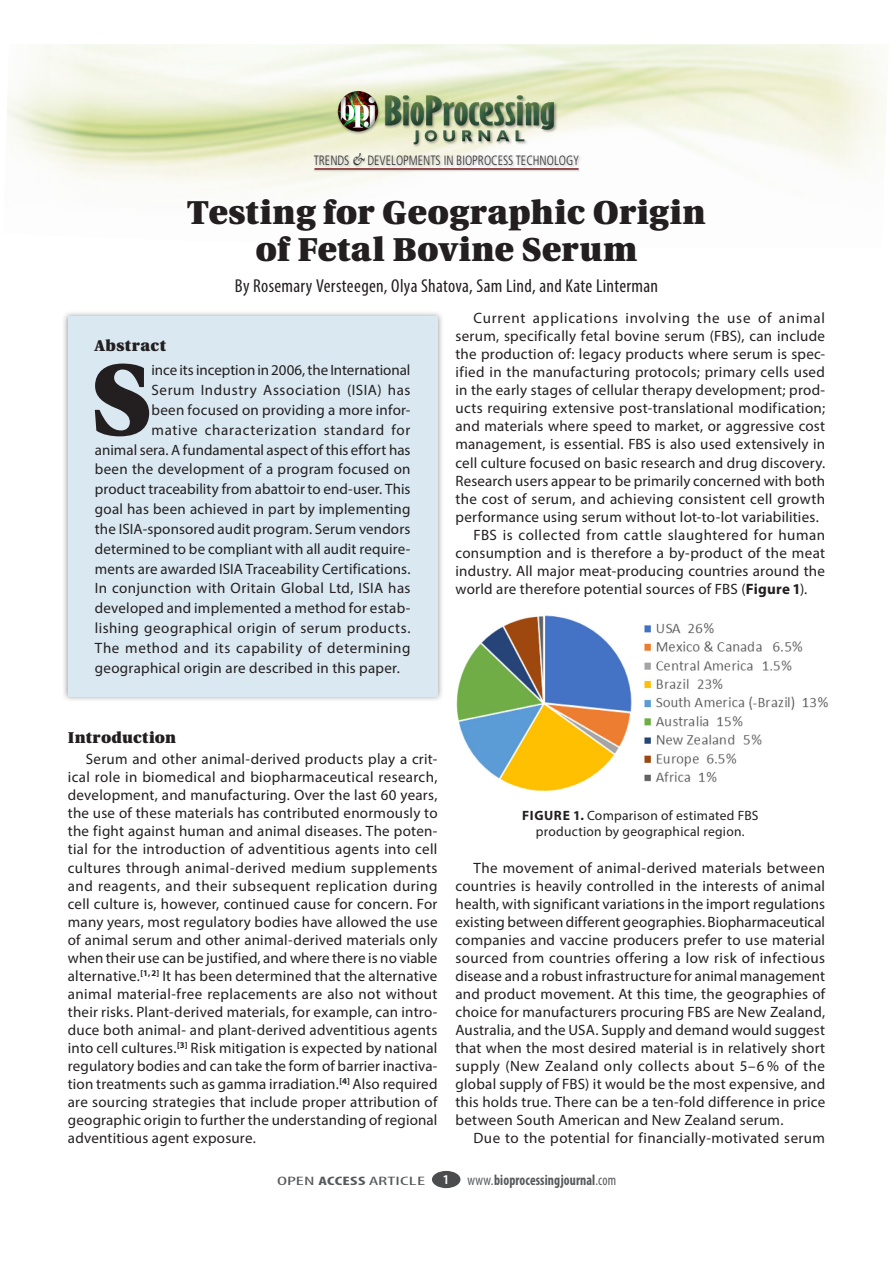
<style>
.page{position:relative;width:893px;height:1263px;background:#fff}
.page>*{position:absolute;margin:0;border:0;box-sizing:border-box;transform-origin:0 0}
.t1{font:900 100.8px "Utopia";color:#231f20}
.t2{font:900 33px/37.5px "Utopia";letter-spacing:.01em;color:#231f20;text-align:center}
.t3{font:condensed 18.75px "Myriad Pro";letter-spacing:.015em;color:#231f20}
.t4{font:900 15.6px "Utopia";letter-spacing:.025em;color:#231f20}
.t5{font:15px/18px "Myriad Pro";letter-spacing:.015em;color:#231f20;text-align:justify}
.t6{font:15px "Myriad Pro";letter-spacing:.05em;color:#231f20}
.t7{font:15px "Myriad Pro";letter-spacing:.04em;color:#231f20}
.t8{font:15px "Myriad Pro";letter-spacing:.035em;color:#231f20}
.t9{font:15px "Myriad Pro";letter-spacing:-.005em;color:#231f20}
.t10{font:700 condensed 15px "Myriad Pro";letter-spacing:.01em;color:#57585a;scale:.9 1}
.t11{font:13.5px/15.8px "Myriad Pro";letter-spacing:.02em;color:#231f20;text-align:center}
.t12{font:300 condensed 13.5px "Frutiger";color:#312f30;scale:.9 1}
.t13{font:condensed 12.3px "Myriad Pro";color:#57585a;scale:1.83 1}
.s1{font-family:"Minion";font-weight:400;font-style:italic;font-stretch:normal;font-size:18px}
.s2{font-weight:700}
.s3{font-weight:600;font-stretch:normal;font-size:13.5px;color:#fff}
.s4{font-weight:400}
</style>
<div class="page">
<hr style="left:313px;top:168px;width:267px;height:4px;background:#231f20;opacity:.21">
<hr style="left:314px;top:168px;width:265px;height:2px;background:#7c1b1f">
<div style="left:312px;top:152px;width:270px;height:17px;background:#231f20;opacity:.31"></div>
<div style="left:337px;top:90px;width:221px;height:58px;background:#231f20;opacity:.4"></div>
<img style="left:337px;top:90px;width:218px;height:55px">
<div style="left:432px;top:1171px;width:28px;height:17px;background:#4b4c4d;border-radius:50%"></div>
<div style="left:62px;top:310px;width:382px;height:393px;background:#231f20;opacity:.45"></div>
<div style="left:68px;top:316px;width:369px;height:381px;background:#dae8f1"></div>
<img style="left:456px;top:615px;width:373px;height:176px">
<p class="t12" style="left:314px;top:153px;width:297px">TRENDS <span class="s1">&amp;</span> DEVELOPMENTS IN BIOPROCESS TECHNOLOGY</p>
<h2 class="t2" style="left:187px;top:194px;width:520px">Testing for Geographic Origin of Fetal Bovine Serum</h2>
<p class="t3" style="left:235px;top:275px;width:425px">By Rosemary Versteegen, Olya Shatova, Sam Lind, and Kate Linterman</p>
<p class="t4" style="left:95px;top:337px;width:73px">Abstract</p>
<h1 class="t1" style="left:91px;top:342px;width:61px">S</h1>
<p class="t9" style="left:151px;top:361px;width:260px">ince its inception in 2006, the International</p>
<p class="t7" style="left:151px;top:381px;width:260px">Serum Industry Association (ISIA) has</p>
<p class="t5" style="left:151px;top:401px;width:260px">been focused on providing a more infor-</p>
<p class="t6" style="left:151px;top:421px;width:260px">mative characterization standard for</p>
<p class="t5" style="left:95px;top:440px;width:317px">animal sera. A fundamental aspect of this effort has</p>
<p class="t5" style="left:95px;top:460px;width:317px">been the development of a program focused on</p>
<p class="t5" style="left:95px;top:480px;width:317px">product traceability from abattoir to end-user. This</p>
<p class="t5" style="left:95px;top:500px;width:317px">goal has been achieved in part by implementing</p>
<p class="t5" style="left:95px;top:520px;width:317px">the ISIA-sponsored audit program. Serum vendors</p>
<p class="t5" style="left:95px;top:539px;width:317px">determined to be compliant with all audit require-</p>
<p class="t5" style="left:95px;top:559px;width:317px">ments are awarded ISIA Traceability Certifications.</p>
<p class="t5" style="left:95px;top:579px;width:317px">In conjunction with Oritain Global Ltd, ISIA has</p>
<p class="t5" style="left:95px;top:599px;width:317px">developed and implemented a method for estab-</p>
<p class="t5" style="left:95px;top:619px;width:317px">lishing geographical origin of serum products.</p>
<p class="t7" style="left:95px;top:638px;width:317px">The method and its capability of determining</p>
<p class="t5" style="left:95px;top:658px;width:306px">geographical origin are described in this paper.</p>
<p class="t6" style="left:473px;top:309px;width:353px">Current applications involving the use of animal</p>
<p class="t5" style="left:455px;top:327px;width:371px">serum, specifically fetal bovine serum (FBS), can include</p>
<p class="t5" style="left:455px;top:345px;width:371px">the production of: legacy products where serum is spec-</p>
<p class="t5" style="left:455px;top:363px;width:371px">ified in the manufacturing protocols; primary cells used</p>
<p class="t5" style="left:455px;top:381px;width:371px">in the early stages of cellular therapy development; prod-</p>
<p class="t5" style="left:455px;top:399px;width:371px">ucts requiring extensive post-translational modification;</p>
<p class="t5" style="left:455px;top:417px;width:371px">and materials where speed to market, or aggressive cost</p>
<p class="t5" style="left:455px;top:435px;width:371px">management, is essential. FBS is also used extensively in</p>
<p class="t5" style="left:455px;top:453px;width:371px">cell culture focused on basic research and drug discovery.</p>
<p class="t5" style="left:455px;top:471px;width:371px">Research users appear to be primarily concerned with both</p>
<p class="t5" style="left:455px;top:489px;width:371px">the cost of serum, and achieving consistent cell growth</p>
<p class="t5" style="left:455px;top:507px;width:365px">performance using serum without lot-to-lot variabilities.</p>
<p class="t8" style="left:473px;top:525px;width:353px">FBS is collected from cattle slaughtered for human</p>
<p class="t5" style="left:455px;top:543px;width:371px">consumption and is therefore a by-product of the meat</p>
<p class="t5" style="left:455px;top:561px;width:371px">industry. All major meat-producing countries around the</p>
<p class="t5" style="left:455px;top:580px;width:353px">world are therefore potential sources of FBS (<span class="s2">Figure 1</span>).</p>
<p class="t4" style="left:68px;top:729px;width:110px">Introduction</p>
<p class="t5" style="left:68px;top:750px;width:371px;text-indent:18px">Serum and other animal-derived products play a crit&shy;ical role in biomedical and biopharmaceutical research, development, and manufacturing. Over the last 60 years, the use of these materials has contributed enormously to the fight against human and animal diseases. The poten&shy;tial for the introduction of adventitious agents into cell cultures through animal-derived medium supplements and reagents, and their subsequent replication during cell culture is, however, continued cause for concern. For many years, most regulatory bodies have allowed the use of animal serum and other animal-derived materials only when their use can be justified, and where there is no viable alternative.<sup>[1,</sup> <sup>2]</sup> It has been determined that the alternative animal material-free replacements are also not without their risks. Plant-derived materials, for example, can intro&shy;duce both animal- and plant-derived adventitious agents into cell cultures.<sup>[3]</sup> Risk mitigation is expected by national regulatory bodies and can take the form of barrier inactiva&shy;tion treatments such as gamma irradiation.<sup>[4]</sup> Also required are sourcing strategies that include proper attribution of geographic origin to further the understanding of regional adventitious agent exposure.</p>
<p class="t11" style="left:522px;top:807px;width:238px"><span class="s2">FIGURE 1.</span> Comparison of estimated FBS production by geographical region.</p>
<p class="t5" style="left:455px;top:858px;width:371px;text-indent:18px">The movement of animal-derived materials between countries is heavily controlled in the interests of animal health, with significant variations in the import regulations existing between different geographies. Biopharmaceutical companies and vaccine producers prefer to use material sourced from countries offering a low risk of infectious disease and a robust infrastructure for animal management and product movement. At this time, the geographies of choice for manufacturers procuring FBS are New Zealand, Australia, and the USA. Supply and demand would suggest that when the most desired material is in relatively short supply (New Zealand only collects about 5–6 % of the global supply of FBS) it would be the most expensive, and this holds true. There can be a ten-fold difference in price between South American and New Zealand serum.</p>
<p class="t5" style="left:473px;top:1129px;width:353px">Due to the potential for financially-motivated serum</p>
<p class="t13" style="left:277px;top:1173px;width:82px">OPEN <span class="s2">ACCESS</span> ARTICLE</p>
<p class="t10" style="left:442px;top:1170px;width:194px"><span class="s3">1</span> <span class="s4">www.</span>bioprocessingjournal<span class="s4">.com</span></p>
</div>
